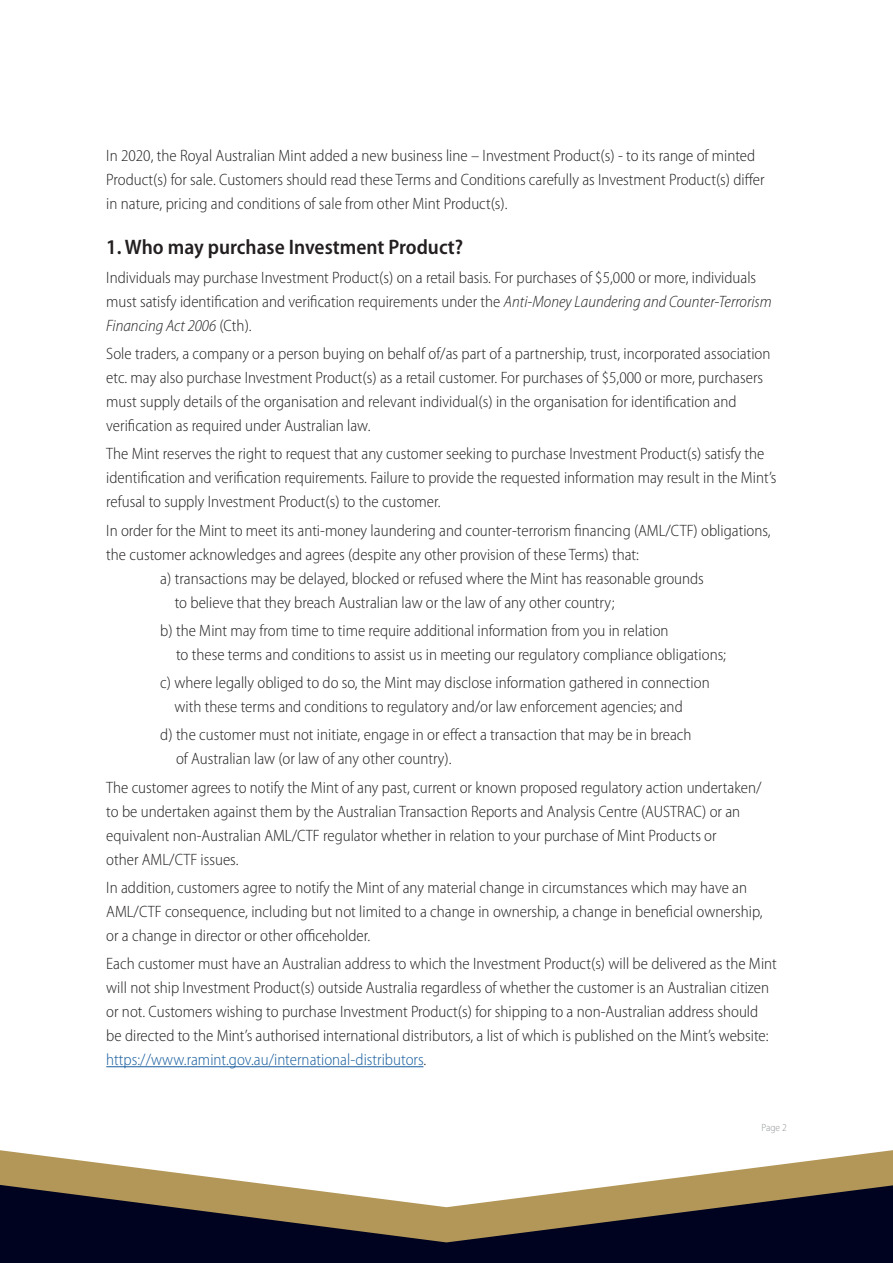
<style>
.page{position:relative;width:893px;height:1263px;background:#fff}
.page>*{position:absolute;margin:0;border:0;box-sizing:border-box;transform-origin:0 0}
.t1{font:600 semi-condensed 21px "Myriad Pro";color:#231f20}
.t2{font:300 semi-condensed 16.5px/24px "Myriad Pro";color:#231f20}
.t3{font:300 semi-condensed 10.5px "Myriad Pro";color:#939598}
.s1{font-style:italic}
.s2{color:#175d9e}
</style>
<div class="page">
<svg style="left:0;top:1150px;width:893px;height:32px"></svg>
<svg style="left:0;top:1182px;width:893px;height:81px;background:#4b4441"></svg>
<hr style="left:106px;top:1066px;width:317px;height:1px;background:#175d9e">
<p class="t2" style="left:106px;top:144px;width:660px">In 2020, the Royal Australian Mint added a new business line – Investment Product(s) - to its range of minted<br>Product(s) for sale. Customers should read these Terms and Conditions carefully as Investment Product(s) differ in nature, pricing and conditions of sale from other Mint Product(s).</p>
<p class="t1" style="left:106px;top:236px;width:358px">1. Who may purchase Investment Product?</p>
<p class="t2" style="left:106px;top:266px;width:667px">Individuals may purchase Investment Product(s) on a retail basis. For purchases of $5,000 or more, individuals must satisfy identification and verification requirements under the <span class="s1">Anti-Money Laundering and Counter-Terrorism<br>Financing Act 2006</span> (Cth).</p>
<p class="t2" style="left:106px;top:342px;width:666px">Sole traders, a company or a person buying on behalf of/as part of a partnership, trust, incorporated association etc. may also purchase Investment Product(s) as a retail customer. For purchases of $5,000 or more, purchasers must supply details of the organisation and relevant individual(s) in the organisation for identification and verification as required under Australian law.</p>
<p class="t2" style="left:106px;top:442px;width:672px">The Mint reserves the right to request that any customer seeking to purchase Investment Product(s) satisfy the identification and verification requirements. Failure to provide the requested information may result in the Mint’s refusal to supply Investment Product(s) to the customer.</p>
<p class="t2" style="left:106px;top:518px;width:666px">In order for the Mint to meet its anti-money laundering and counter-terrorism financing (AML/CTF) obligations,</p>
<p class="t2" style="left:106px;top:542px;width:534px">the customer acknowledges and agrees (despite any other provision of these Terms) that:</p>
<p class="t2" style="left:160px;top:566px;width:545px">a) transactions may be delayed, blocked or refused where the Mint has reasonable grounds</p>
<p class="t2" style="left:175px;top:590px;width:441px">to believe that they breach Australian law or the law of any other country;</p>
<p class="t2" style="left:176px;top:619px;width:552px;text-indent:-16px">b) the Mint may from time to time require additional information from you in relation<br>to these terms and conditions to assist us in meeting our regulatory compliance obligations;</p>
<p class="t2" style="left:174px;top:671px;width:537px;text-indent:-14px">c) where legally obliged to do so, the Mint may disclose information gathered in connection with these terms and conditions to regulatory and/or law enforcement agencies; and</p>
<p class="t2" style="left:176px;top:723px;width:517px;text-indent:-16px">d) the customer must not initiate, engage in or effect a transaction that may be in breach of Australian law (or law of any other country).</p>
<p class="t2" style="left:106px;top:775px;width:657px">The customer agrees to notify the Mint of any past, current or known proposed regulatory action undertaken/ to be undertaken against them by the Australian Transaction Reports and Analysis Centre (AUSTRAC) or an equivalent non-Australian AML/CTF regulator whether in relation to your purchase of Mint Products or<br>other AML/CTF issues.</p>
<p class="t2" style="left:106px;top:876px;width:658px">In addition, customers agree to notify the Mint of any material change in circumstances which may have an<br>AML/CTF consequence, including but not limited to a change in ownership, a change in beneficial ownership, or a change in director or other officeholder.</p>
<p class="t2" style="left:106px;top:952px;width:672px">Each customer must have an Australian address to which the Investment Product(s) will be delivered as the Mint will not ship Investment Product(s) outside Australia regardless of whether the customer is an Australian citizen or not. Customers wishing to purchase Investment Product(s) for shipping to a non-Australian address should be directed to the Mint’s authorised international distributors, a list of which is published on the Mint’s website: <span class="s2">https://www.ramint.gov.au/international-distributors</span>.</p>
<p class="t3" style="left:761px;top:1122px;width:27px">Page 2</p>
</div>
